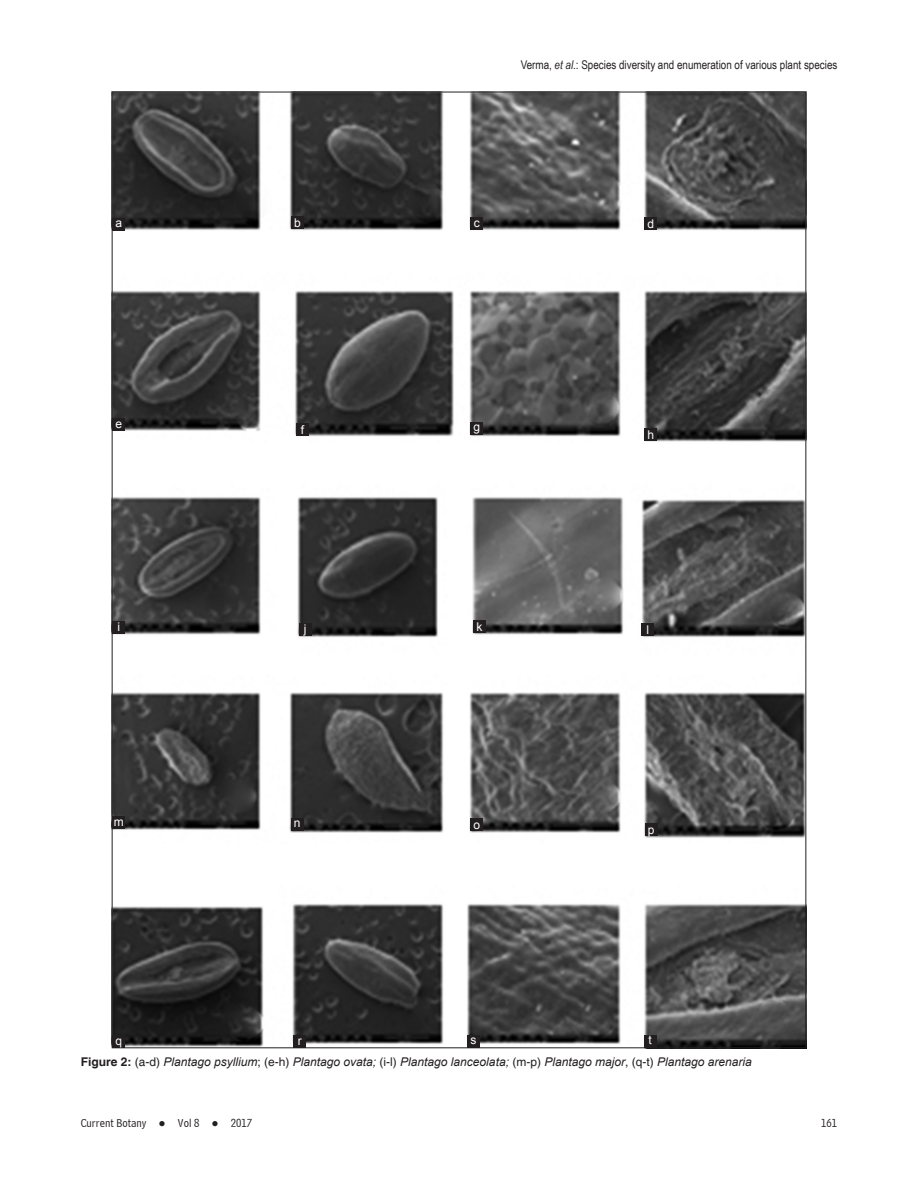
<style>
.page{position:relative;width:918px;height:1188px;background:#fff}
.page>*{position:absolute;margin:0;border:0;box-sizing:border-box;transform-origin:0 0}
.FGC{font:italic 12px "Helvetica";color:#231f20}
.t1{font:12px "Arial Narrow";color:#231f20}
.RF{font:12px "Bell Centennial BT Address";color:#231f20}
.LABEL{font:12px "Arial";color:#fff}
.s1{font-style:italic}
.s2{font-weight:700;font-style:normal}
.s3{font-style:normal}
.s4{font-family:"Sylfaen"}
</style>
<div class="page">
<img style="left:114px;top:94px;width:690px;height:952px">
<div style="left:645px;top:217px;width:12px;height:13px;background:#231f20"></div>
<div style="left:644px;top:428px;width:13px;height:13px;background:#231f20"></div>
<div style="left:470px;top:217px;width:13px;height:13px;background:#231f20"></div>
<div style="left:471px;top:423px;width:12px;height:12px;background:#231f20"></div>
<div style="left:291px;top:217px;width:13px;height:12px;background:#231f20"></div>
<div style="left:296px;top:423px;width:13px;height:13px;background:#231f20"></div>
<div style="left:112px;top:218px;width:13px;height:13px;background:#231f20"></div>
<div style="left:112px;top:418px;width:13px;height:13px;background:#231f20"></div>
<div style="left:471px;top:818px;width:12px;height:13px;background:#231f20"></div>
<div style="left:645px;top:824px;width:13px;height:12px;background:#231f20"></div>
<div style="left:112px;top:816px;width:13px;height:13px;background:#231f20"></div>
<div style="left:293px;top:1035px;width:13px;height:13px;background:#231f20"></div>
<div style="left:467px;top:1035px;width:13px;height:13px;background:#231f20"></div>
<div style="left:644px;top:1035px;width:13px;height:13px;background:#231f20"></div>
<div style="left:112px;top:1035px;width:13px;height:13px;background:#231f20"></div>
<div style="left:291px;top:818px;width:13px;height:13px;background:#231f20"></div>
<div style="left:473px;top:621px;width:13px;height:12px;background:#231f20"></div>
<div style="left:641px;top:623px;width:13px;height:13px;background:#231f20"></div>
<div style="left:112px;top:621px;width:13px;height:13px;background:#231f20"></div>
<div style="left:299px;top:623px;width:13px;height:13px;background:#231f20"></div>
<p class="t1" style="left:521px;top:56px;width:318px">Verma, <span class="s1">et al</span>.: Species diversity and enumeration of various plant species</p>
<p class="LABEL" style="left:115px;top:215px;width:8px">a</p>
<p class="LABEL" style="left:294px;top:215px;width:8px">b</p>
<p class="LABEL" style="left:474px;top:214px;width:7px">c</p>
<p class="LABEL" style="left:648px;top:215px;width:8px">d</p>
<p class="LABEL" style="left:115px;top:415px;width:8px">e</p>
<p class="LABEL" style="left:301px;top:421px;width:5px">f</p>
<p class="LABEL" style="left:474px;top:419px;width:8px">g</p>
<p class="LABEL" style="left:647px;top:426px;width:8px">h</p>
<p class="LABEL" style="left:118px;top:618px;width:4px">i</p>
<p class="LABEL" style="left:304px;top:620px;width:4px">j</p>
<p class="LABEL" style="left:476px;top:619px;width:7px">k</p>
<p class="LABEL" style="left:647px;top:622px;width:4px">l</p>
<p class="LABEL" style="left:114px;top:813px;width:11px">m</p>
<p class="LABEL" style="left:294px;top:815px;width:8px">n</p>
<p class="LABEL" style="left:474px;top:816px;width:8px">o</p>
<p class="LABEL" style="left:648px;top:822px;width:8px">p</p>
<p class="LABEL" style="left:115px;top:1032px;width:8px">q</p>
<p class="LABEL" style="left:298px;top:1032px;width:5px">r</p>
<p class="LABEL" style="left:470px;top:1032px;width:7px">s</p>
<p class="LABEL" style="left:648px;top:1032px;width:5px">t</p>
<p class="FGC" style="left:81px;top:1054px;width:672px"><span class="s2">Figure 2:</span> <span class="s3">(a-d)</span> Plantago psyllium<span class="s3">; (e-h)</span> Plantago ovata; <span class="s3">(i-l)</span> Plantago lanceolata; <span class="s3">(m-p)</span> Plantago major<span class="s3">, (q-t)</span> Plantago arenaria</p>
<p class="RF" style="left:81px;top:1116px;width:173px">Current Botany <span class="s4">●</span> Vol 8 <span class="s4">●</span> 2017</p>
<p class="RF" style="left:821px;top:1116px;width:17px">161</p>
</div>
